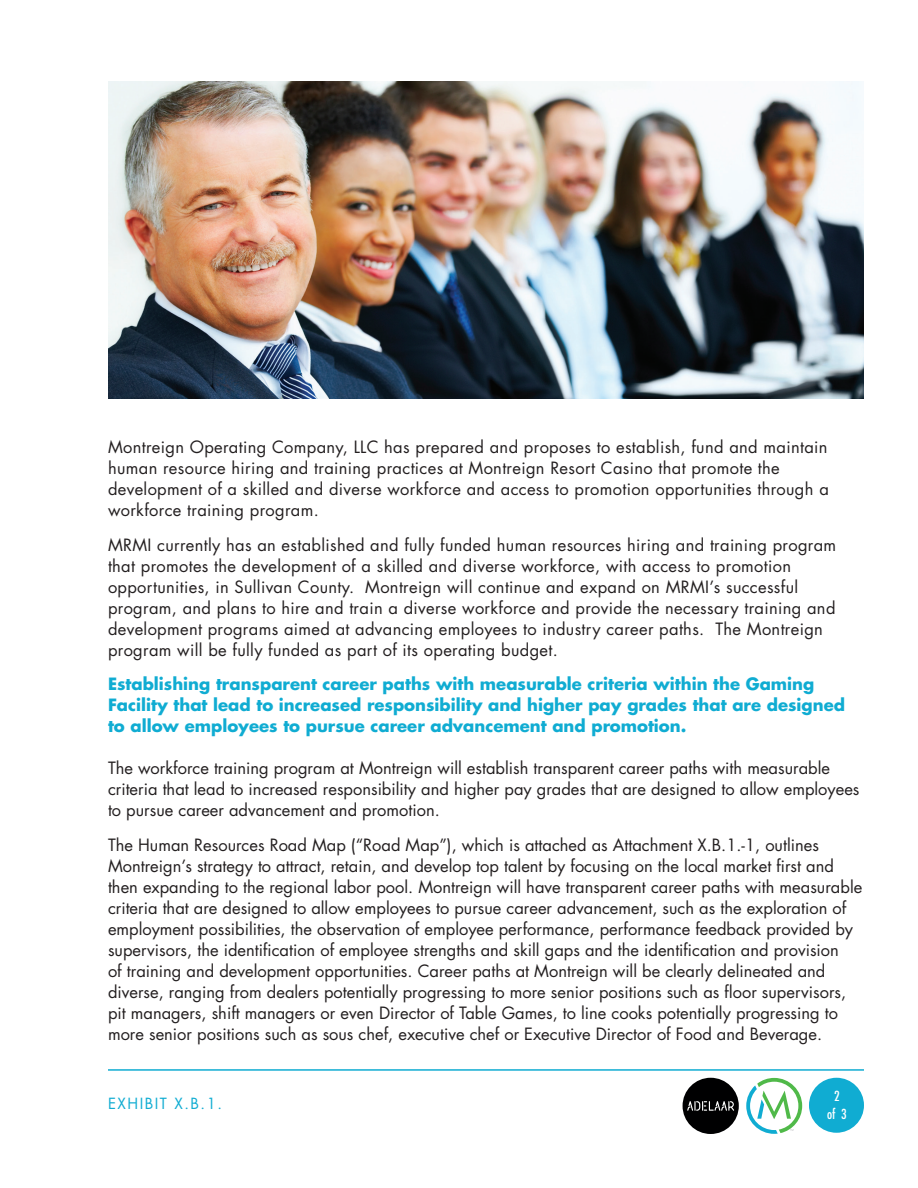
<style>
.page{position:relative;width:918px;height:1188px;background:#fff}
.page>*{position:absolute;margin:0;border:0;box-sizing:border-box;transform-origin:0 0}
.t1{font:16.5px/21px "Futura Std";color:#231f20}
.t2{font:16.5px/21px "Futura Std";letter-spacing:.02em;color:#231f20}
.t3{font:700 16.5px/21px "Futura Std";color:#10acd2}
.t4{font:15px "Futura Std";letter-spacing:.1em;color:#10acd2}
.t5{font:condensed 13.5px "Futura Std";color:#fff}
.t6{font:500 condensed 13.5px "Futura";color:#fff}
</style>
<div class="page">
<svg style="left:746px;top:1078px;width:56px;height:56px"></svg>
<div style="left:809px;top:1078px;width:55px;height:55px;background:#10acd2;border-radius:50%"></div>
<hr style="left:108px;top:1069px;width:756px;height:2px;background:#10acd2">
<div style="left:683px;top:1078px;width:56px;height:56px;background:#000001;border-radius:50%"></div>
<svg style="left:687px;top:1101px;width:47px;height:10px"></svg>
<img style="left:108px;top:82px;width:756px;height:316px">
<p class="t2" style="left:108px;top:437px;width:722px">Montreign Operating Company, LLC has prepared and proposes to establish, fund and maintain human resource hiring and training practices at Montreign Resort Casino that promote the development of a skilled and diverse workforce and access to promotion opportunities through a workforce training program.</p>
<p class="t2" style="left:108px;top:534px;width:730px">MRMI currently has an established and fully funded human resources hiring and training program that promotes the development of a skilled and diverse workforce, with access to promotion opportunities, in Sullivan County. Montreign will continue and expand on MRMI’s successful program, and plans to hire and train a diverse workforce and provide the necessary training and development programs aimed at advancing employees to industry career paths. The Montreign program will be fully funded as part of its operating budget.</p>
<p class="t3" style="left:108px;top:673px;width:738px">Establishing transparent career paths with measurable criteria within the Gaming<br>Facility that lead to increased responsibility and higher pay grades that are designed to allow employees to pursue career advancement and promotion.</p>
<p class="t1" style="left:108px;top:758px;width:753px">The workforce training program at Montreign will establish transparent career paths with measurable criteria that lead to increased responsibility and higher pay grades that are designed to allow employees to pursue career advancement and promotion.</p>
<p class="t1" style="left:108px;top:834px;width:756px">The Human Resources Road Map (“Road Map”), which is attached as Attachment X.B.1.-1, outlines Montreign’s strategy to attract, retain, and develop top talent by focusing on the local market first and then expanding to the regional labor pool. Montreign will have transparent career paths with measurable criteria that are designed to allow employees to pursue career advancement, such as the exploration of employment possibilities, the observation of employee performance, performance feedback provided by supervisors, the identification of employee strengths and skill gaps and the identification and provision<br>of training and development opportunities. Career paths at Montreign will be clearly delineated and diverse, ranging from dealers potentially progressing to more senior positions such as floor supervisors, pit managers, shift managers or even Director of Table Games, to line cooks potentially progressing to more senior positions such as sous chef, executive chef or Executive Director of Food and Beverage.</p>
<p class="t4" style="left:108px;top:1094px;width:116px">EXHIBIT X.B.1.</p>
<p class="t6" style="left:834px;top:1087px;width:7px">2</p>
<p class="t5" style="left:827px;top:1105px;width:21px">of 3</p>
</div>
